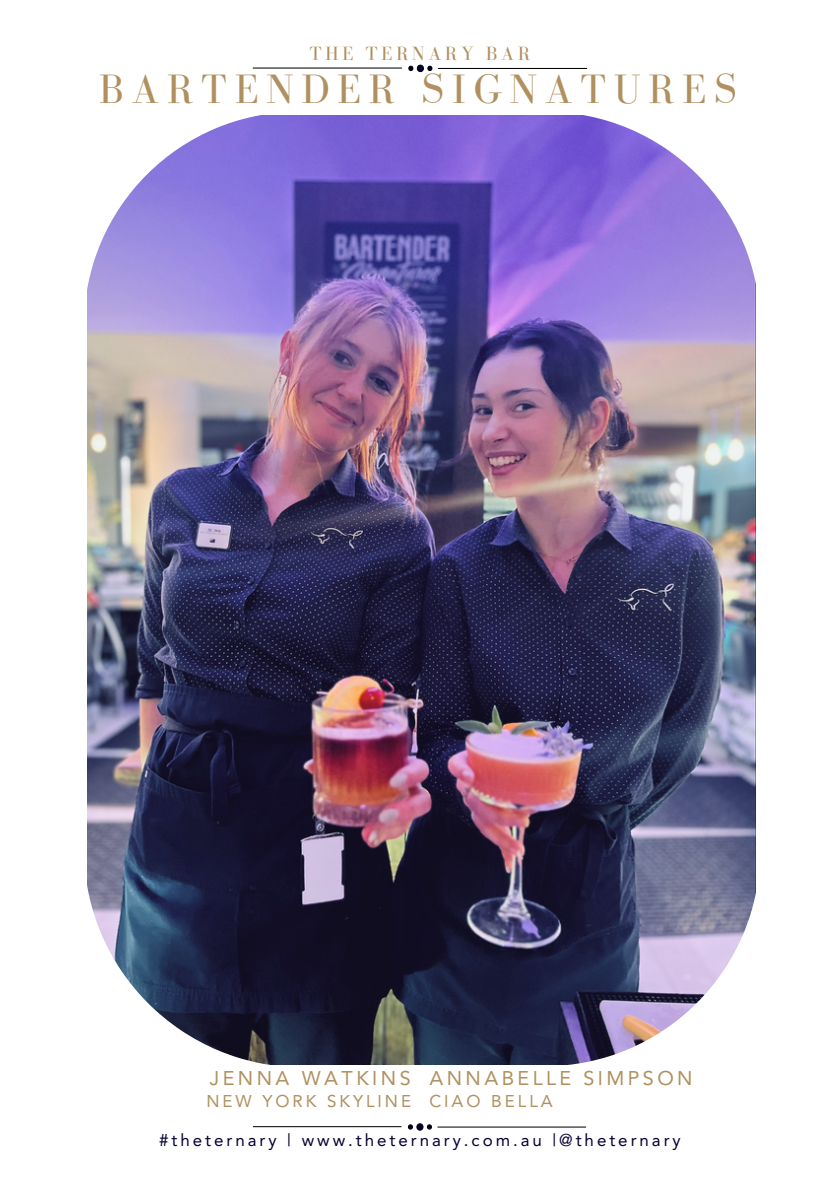
<style>
.page{position:relative;width:839px;height:1191px;background:#fff}
.page>*{position:absolute;margin:0;border:0;box-sizing:border-box;transform-origin:0 0}
.t1{font:42.2px "Bodoni FLF";letter-spacing:.175em;color:#b0905f}
.t2{font:19.8px "Avenir";letter-spacing:.175em;color:#b0905f}
.t3{font:19.8px "Bodoni FLF";letter-spacing:.175em;color:#b0905f}
.t4{font:17px "Avenir";letter-spacing:.175em;color:#050033}
.t5{font:17px "Avenir";letter-spacing:.175em;color:#b0905f}
</style>
<div class="page">
<img style="left:87px;top:115px;width:668px;height:949px">
<svg style="left:544px;top:850px;width:212px;height:215px"></svg>
<svg style="left:87px;top:849px;width:216px;height:216px"></svg>
<svg style="left:546px;top:115px;width:210px;height:211px"></svg>
<svg style="left:87px;top:115px;width:211px;height:211px"></svg>
<hr style="left:253px;top:68px;width:149px;height:1px;background:#000">
<hr style="left:438px;top:68px;width:149px;height:1px;background:#000">
<svg style="left:408px;top:65px;width:25px;height:7px"></svg>
<hr style="left:253px;top:1126px;width:148px;height:1px;background:#000">
<hr style="left:437px;top:1127px;width:149px;height:1px;background:#000">
<svg style="left:408px;top:1123px;width:24px;height:8px"></svg>
<p class="t3" style="left:309px;top:43px;width:222px">THE TERNARY BAR</p>
<p class="t1" style="left:99px;top:67px;width:639px">BARTENDER SIGNATURES</p>
<p class="t2" style="left:210px;top:1066px;width:202px">JENNA WATKINS</p>
<p class="t5" style="left:206px;top:1091px;width:206px">NEW YORK SKYLINE</p>
<p class="t2" style="left:429px;top:1066px;width:265px">ANNABELLE SIMPSON</p>
<p class="t5" style="left:429px;top:1091px;width:125px">CIAO BELLA</p>
<p class="t4" style="left:159px;top:1130px;width:523px">#theternary | www.theternary.com.au |@theternary</p>
</div>
